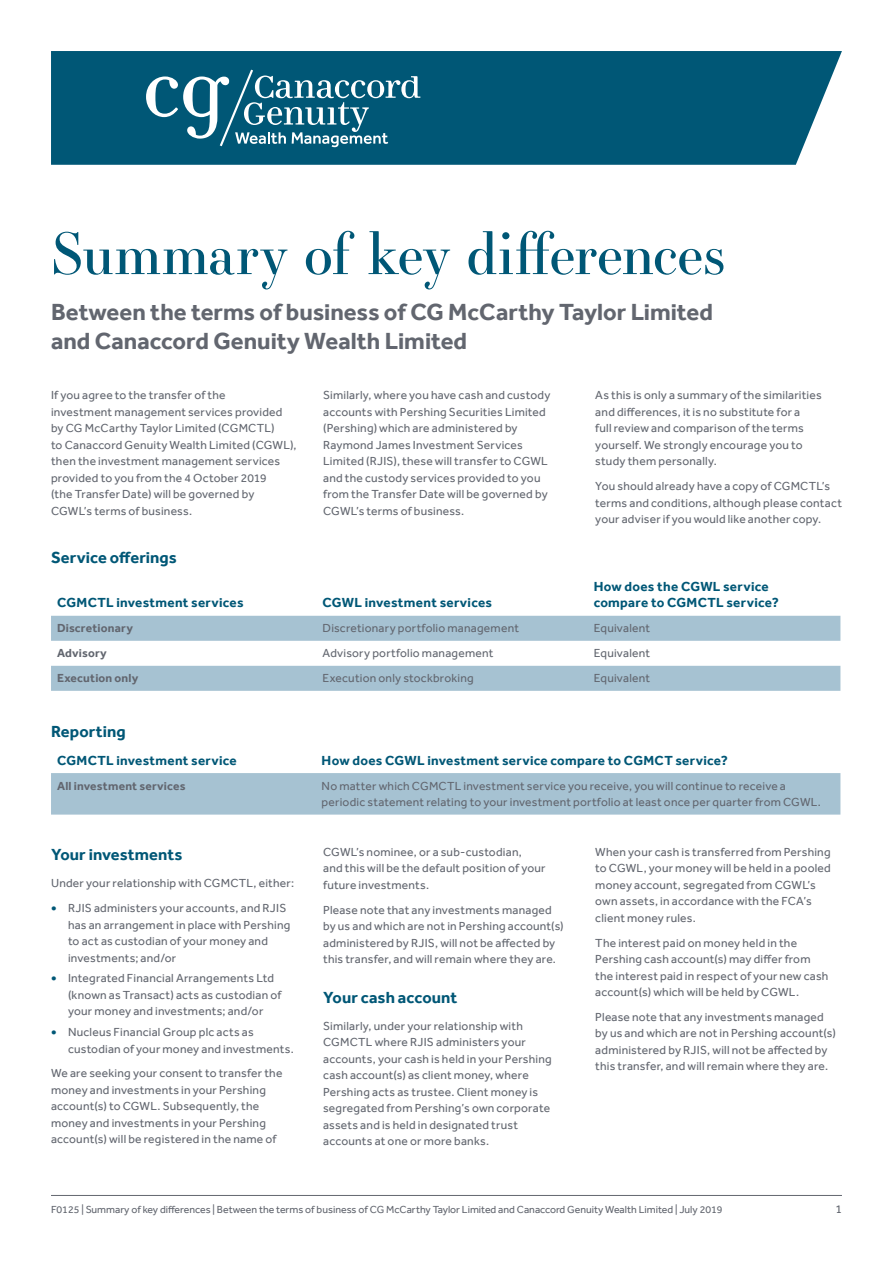
<style>
.page{position:relative;width:893px;height:1263px;background:#fff}
.page>*{position:absolute;margin:0;border:0;box-sizing:border-box;transform-origin:0 0}
.t1{font:57px "Essonnes Display";letter-spacing:-.01em;color:#005776}
.t2{font:700 24px/28.8px "Effra";color:#62666f}
.t3{font:700 16.5px "Effra";letter-spacing:.005em;color:#005776}
.t4{font:700 13.5px/16.5px "Effra";letter-spacing:.02em;color:#005776}
.t5{font:12px/16.5px "Effra";letter-spacing:.02em;color:#62666f}
.t6{font:700 12px "Effra";letter-spacing:.015em;color:#62666f}
.t7{font:10.5px "Effra";color:#62666f}
.s1{font-weight:700;font-size:14.4px;color:#005776}
</style>
<div class="page">
<div style="left:51px;top:51px;width:791px;height:114px;background:#005776"></div>
<svg style="left:146px;top:70px;width:274px;height:77px;background:#337891"></svg>
<hr style="left:51px;top:1195px;width:791px;height:1px;background:#62666f">
<svg style="left:51px;top:616px;width:789px;height:75px;fill:#a6c2d2"></svg>
<div style="left:51px;top:773px;width:789px;height:42px;background:#a6c2d2"></div>
<h1 class="t1" style="left:51px;top:214px;width:676px">Summary of key differences</h1>
<h2 class="t2" style="left:51px;top:297px;width:663px">Between the terms of business of CG McCarthy Taylor Limited and Canaccord Genuity Wealth Limited</h2>
<p class="t5" style="left:51px;top:387px;width:247px">If you agree to the transfer of the<br>investment management services provided by CG McCarthy Taylor Limited (CGMCTL)<br>to Canaccord Genuity Wealth Limited (CGWL), then the investment management services provided to you from the 4 October 2019<br>(the Transfer Date) will be governed by CGWL’s terms of business.</p>
<p class="t5" style="left:323px;top:387px;width:229px">Similarly, where you have cash and custody accounts with Pershing Securities Limited (Pershing) which are administered by Raymond James Investment Services Limited (RJIS), these will transfer to CGWL and the custody services provided to you from the Transfer Date will be governed by CGWL’s terms of business.</p>
<p class="t5" style="left:595px;top:387px;width:228px">As this is only a summary of the similarities and differences, it is no substitute for a<br>full review and comparison of the terms yourself. We strongly encourage you to study them personally.</p>
<p class="t5" style="left:595px;top:478px;width:248px">You should already have a copy of CGMCTL’s terms and conditions, although please contact your adviser if you would like another copy.</p>
<h3 class="t3" style="left:51px;top:547px;width:127px">Service offerings</h3>
<p class="t4" style="left:57px;top:594px;width:188px">CGMCTL investment services</p>
<p class="t4" style="left:323px;top:594px;width:171px">CGWL investment services</p>
<p class="t4" style="left:594px;top:578px;width:187px">How does the CGWL service compare to CGMCTL service?</p>
<p class="t6" style="left:57px;top:621px;width:78px">Discretionary</p>
<p class="t5" style="left:323px;top:620px;width:198px">Discretionary portfolio management</p>
<p class="t5" style="left:594px;top:620px;width:58px">Equivalent</p>
<p class="t6" style="left:57px;top:646px;width:51px">Advisory</p>
<p class="t5" style="left:323px;top:645px;width:172px">Advisory portfolio management</p>
<p class="t5" style="left:594px;top:645px;width:58px">Equivalent</p>
<p class="t6" style="left:57px;top:671px;width:83px">Execution only</p>
<p class="t5" style="left:323px;top:670px;width:153px">Execution only stockbroking</p>
<p class="t5" style="left:594px;top:670px;width:58px">Equivalent</p>
<h3 class="t3" style="left:51px;top:721px;width:76px">Reporting</h3>
<p class="t4" style="left:57px;top:752px;width:181px">CGMCTL investment service</p>
<p class="t4" style="left:322px;top:752px;width:408px">How does CGWL investment service compare to CGMCT service?</p>
<p class="t6" style="left:57px;top:778px;width:130px">All investment services</p>
<p class="t5" style="left:322px;top:777px;width:501px">No matter which CGMCTL investment service you receive, you will continue to receive a periodic statement relating to your investment portfolio at least once per quarter from CGWL.</p>
<h3 class="t3" style="left:51px;top:845px;width:133px">Your investments</h3>
<p class="t5" style="left:51px;top:875px;width:245px">Under your relationship with CGMCTL, either:</p>
<p class="t5" style="left:68px;top:900px;width:224px;text-indent:-17px"><span class="s1">•</span> RJIS administers your accounts, and RJIS has an arrangement in place with Pershing to act as custodian of your money and investments; and/or</p>
<p class="t5" style="left:68px;top:970px;width:215px;text-indent:-17px"><span class="s1">•</span> Integrated Financial Arrangements Ltd (known as Transact) acts as custodian of your money and investments; and/or</p>
<p class="t5" style="left:68px;top:1024px;width:227px;text-indent:-17px"><span class="s1">•</span> Nucleus Financial Group plc acts as custodian of your money and investments.</p>
<p class="t5" style="left:51px;top:1065px;width:233px">We are seeking your consent to transfer the money and investments in your Pershing account(s) to CGWL. Subsequently, the money and investments in your Pershing account(s) will be registered in the name of</p>
<p class="t5" style="left:323px;top:843px;width:224px">CGWL’s nominee, or a sub-custodian,<br>and this will be the default position of your future investments.</p>
<p class="t5" style="left:323px;top:901px;width:242px">Please note that any investments managed by us and which are not in Pershing account(s) administered by RJIS, will not be affected by this transfer, and will remain where they are.</p>
<h3 class="t3" style="left:323px;top:987px;width:136px">Your cash account</h3>
<p class="t5" style="left:323px;top:1017px;width:230px">Similarly, under your relationship with CGMCTL where RJIS administers your accounts, your cash is held in your Pershing cash account(s) as client money, where Pershing acts as trustee. Client money is segregated from Pershing’s own corporate assets and is held in designated trust accounts at one or more banks.</p>
<p class="t5" style="left:595px;top:843px;width:237px">When your cash is transferred from Pershing to CGWL, your money will be held in a pooled money account, segregated from CGWL’s own assets, in accordance with the FCA’s client money rules.</p>
<p class="t5" style="left:595px;top:934px;width:235px">The interest paid on money held in the Pershing cash account(s) may differ from the interest paid in respect of your new cash account(s) which will be held by CGWL.</p>
<p class="t5" style="left:595px;top:1008px;width:242px">Please note that any investments managed by us and which are not in Pershing account(s) administered by RJIS, will not be affected by this transfer, and will remain where they are.</p>
<p class="t7" style="left:51px;top:1203px;width:673px">F0125 | Summary of key differences | Between the terms of business of CG McCarthy Taylor Limited and Canaccord Genuity Wealth Limited | July 2019</p>
<p class="t5" style="left:835px;top:1200px;width:8px">1</p>
</div>
